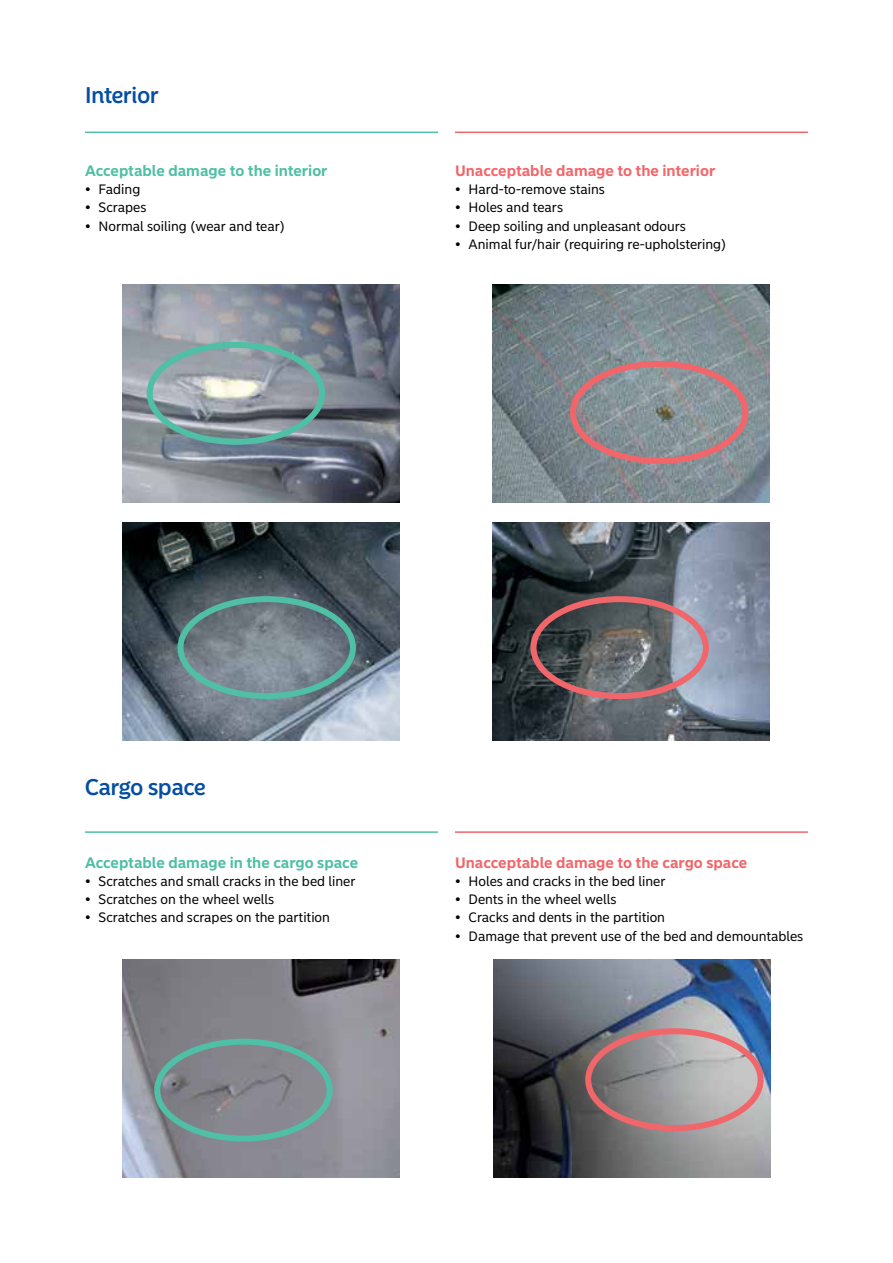
<style>
.page{position:relative;width:893px;height:1263px;background:#fff}
.page>*{position:absolute;margin:0;border:0;box-sizing:border-box;transform-origin:0 0}
.t1{font:500 22.5px "Nordea Sans Large";color:#034ea2}
.t2{font:700 15px "Nordea Sans Small";color:#f1666a}
.t3{font:700 15px "Nordea Sans Small";color:#4fbfa5}
.t4{font:13.5px "Nordea Sans Small";color:#000}
</style>
<div class="page">
<hr style="left:85px;top:132px;width:353px;height:1px;background:#4fbfa5">
<hr style="left:85px;top:831px;width:353px;height:2px;background:#4fbfa5">
<hr style="left:455px;top:132px;width:353px;height:1px;background:#f1666a">
<hr style="left:455px;top:831px;width:353px;height:2px;background:#f1666a">
<img style="left:493px;top:522px;width:276px;height:219px">
<img style="left:493px;top:284px;width:276px;height:219px">
<img style="left:123px;top:522px;width:276px;height:219px">
<img style="left:123px;top:284px;width:276px;height:219px">
<img style="left:494px;top:959px;width:276px;height:219px">
<img style="left:123px;top:959px;width:276px;height:219px">
<div style="left:147px;top:342px;width:178px;height:103px;border:6px solid #4fbfa5;border-radius:50%"></div>
<div style="left:178px;top:596px;width:178px;height:103px;border:6px solid #4fbfa5;border-radius:50%"></div>
<div style="left:154px;top:1039px;width:179px;height:102px;border:6px solid #4fbfa5;border-radius:50%"></div>
<div style="left:585px;top:1028px;width:179px;height:103px;border:6px solid #f1666a;border-radius:50%"></div>
<div style="left:530px;top:596px;width:179px;height:103px;border:6px solid #f1666a;border-radius:50%"></div>
<div style="left:570px;top:361px;width:178px;height:103px;border:6px solid #f1666a;border-radius:50%"></div>
<h1 class="t1" style="left:85px;top:82px;width:75px">Interior</h1>
<p class="t3" style="left:85px;top:162px;width:244px">Acceptable damage to the interior</p>
<p class="t4" style="left:85px;top:181px;width:57px">• Fading</p>
<p class="t4" style="left:85px;top:200px;width:63px">• Scrapes</p>
<p class="t4" style="left:85px;top:218px;width:202px">• Normal soiling (wear and tear)</p>
<p class="t2" style="left:455px;top:162px;width:262px">Unacceptable damage to the interior</p>
<p class="t4" style="left:455px;top:181px;width:151px">• Hard-to-remove stains</p>
<p class="t4" style="left:455px;top:200px;width:110px">• Holes and tears</p>
<p class="t4" style="left:455px;top:218px;width:233px">• Deep soiling and unpleasant odours</p>
<p class="t4" style="left:455px;top:236px;width:273px">• Animal fur/hair (requiring re-upholstering)</p>
<h1 class="t1" style="left:85px;top:773px;width:122px">Cargo space</h1>
<p class="t3" style="left:85px;top:853px;width:275px">Acceptable damage in the cargo space</p>
<p class="t4" style="left:85px;top:873px;width:272px">• Scratches and small cracks in the bed liner</p>
<p class="t4" style="left:85px;top:891px;width:191px">• Scratches on the wheel wells</p>
<p class="t4" style="left:85px;top:909px;width:246px">• Scratches and scrapes on the partition</p>
<p class="t2" style="left:455px;top:853px;width:294px">Unacceptable damage to the cargo space</p>
<p class="t4" style="left:455px;top:873px;width:212px">• Holes and cracks in the bed liner</p>
<p class="t4" style="left:455px;top:891px;width:163px">• Dents in the wheel wells</p>
<p class="t4" style="left:455px;top:909px;width:212px">• Cracks and dents in the partition</p>
<p class="t4" style="left:455px;top:928px;width:350px">• Damage that prevent use of the bed and demountables</p>
</div>
